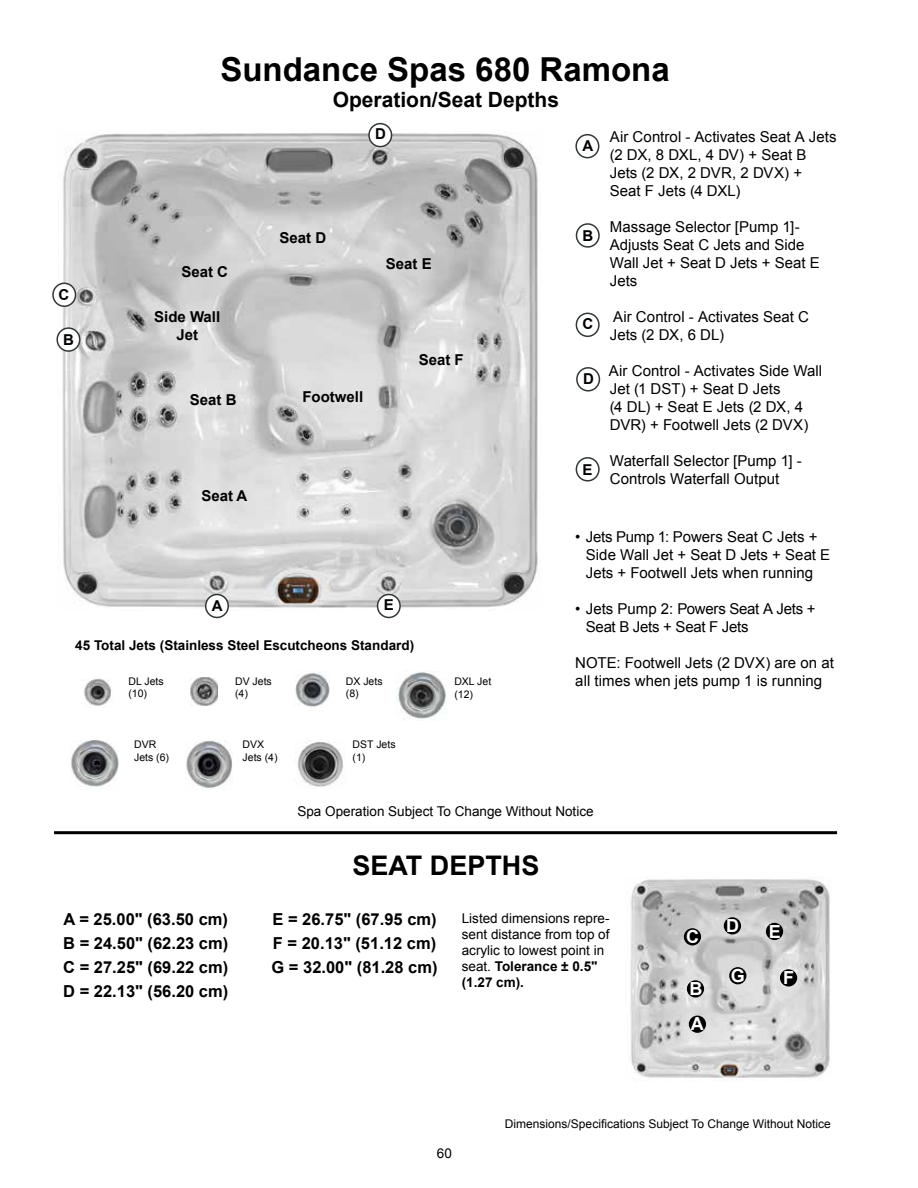
<style>
.page{position:relative;width:918px;height:1188px;background:#fff}
.page>*{position:absolute;margin:0;border:0;box-sizing:border-box;transform-origin:0 0}
.t1{font:700 33px "Arial";color:#000}
.t2{font:700 27px "Arial";color:#000}
.t3{font:700 21px "Arial";color:#000}
.t4{font:700 18px "Arial";color:#fff}
.t5{font:700 16.5px "Arial";color:#000}
.t6{font:15px/18px "Arial";color:#000}
.t7{font:700 15px/18px "Arial";color:#000;text-align:center}
.t8{font:700 15px "Arial";color:#000}
.t9{font:13.5px/16.2px "Arial";color:#000}
.t10{font:700 13.5px "Arial";color:#000}
.t11{font:12px "Arial";color:#000}
.t12{font:10.5px/12.6px "Arial";color:#000}
.s1{font-weight:700}
</style>
<div class="page">
<div style="left:575px;top:134px;width:24px;height:24px;border:2px solid #303837;border-radius:50%"></div>
<div style="left:576px;top:223px;width:24px;height:25px;border:2px solid #303837;border-radius:50%"></div>
<div style="left:576px;top:313px;width:24px;height:24px;border:2px solid #303837;border-radius:50%"></div>
<div style="left:576px;top:367px;width:24px;height:25px;border:2px solid #303837;border-radius:50%"></div>
<div style="left:576px;top:457px;width:24px;height:25px;border:2px solid #303837;border-radius:50%"></div>
<img style="left:58px;top:131px;width:480px;height:479px">
<div style="left:206px;top:595px;width:22px;height:22px;background:#fff;border-radius:50%"></div>
<div style="left:205px;top:594px;width:24px;height:24px;border:2px solid #303837;border-radius:50%"></div>
<div style="left:57px;top:328px;width:23px;height:23px;background:#fff;border-radius:50%"></div>
<div style="left:56px;top:327px;width:24px;height:25px;border:2px solid #303837;border-radius:50%"></div>
<div style="left:53px;top:283px;width:23px;height:23px;background:#fff;border-radius:50%"></div>
<div style="left:52px;top:283px;width:24px;height:24px;border:2px solid #303837;border-radius:50%"></div>
<div style="left:369px;top:124px;width:23px;height:23px;background:#fff;border-radius:50%"></div>
<div style="left:368px;top:123px;width:24px;height:24px;border:2px solid #303837;border-radius:50%"></div>
<div style="left:378px;top:595px;width:22px;height:22px;background:#fff;border-radius:50%"></div>
<div style="left:377px;top:594px;width:24px;height:24px;border:2px solid #303837;border-radius:50%"></div>
<hr style="left:54px;top:831px;width:783px;height:3px;background:#000">
<img style="left:294px;top:671px;width:35px;height:36px">
<img style="left:396px;top:671px;width:50px;height:50px">
<img style="left:83px;top:678px;width:29px;height:29px">
<img style="left:186px;top:740px;width:46px;height:48px">
<img style="left:297px;top:740px;width:47px;height:47px">
<img style="left:190px;top:677px;width:28px;height:29px">
<img style="left:71px;top:740px;width:48px;height:50px">
<img style="left:630px;top:879px;width:200px;height:202px">
<div style="left:684px;top:928px;width:17px;height:17px;background:#000;border-radius:50%"></div>
<div style="left:724px;top:917px;width:17px;height:17px;background:#000;border-radius:50%"></div>
<div style="left:780px;top:969px;width:17px;height:18px;background:#000;border-radius:50%"></div>
<div style="left:766px;top:923px;width:17px;height:17px;background:#000;border-radius:50%"></div>
<div style="left:729px;top:967px;width:17px;height:17px;background:#000;border-radius:50%"></div>
<div style="left:689px;top:1016px;width:17px;height:17px;background:#000;border-radius:50%"></div>
<div style="left:687px;top:980px;width:17px;height:18px;background:#000;border-radius:50%"></div>
<h1 class="t1" style="left:220px;top:47px;width:451px">Sundance Spas 680 Ramona</h1>
<h3 class="t3" style="left:333px;top:86px;width:228px">Operation/Seat Depths</h3>
<p class="t8" style="left:59px;top:285px;width:12px">C</p>
<p class="t8" style="left:63px;top:330px;width:12px">B</p>
<p class="t8" style="left:375px;top:124px;width:12px">D</p>
<p class="t7" style="left:181px;top:263px;width:48px">Seat C</p>
<p class="t7" style="left:154px;top:308px;width:68px">Side Wall<br>Jet</p>
<p class="t7" style="left:190px;top:391px;width:48px">Seat B</p>
<p class="t7" style="left:280px;top:229px;width:48px">Seat D</p>
<p class="t7" style="left:386px;top:255px;width:47px">Seat E</p>
<p class="t7" style="left:302px;top:388px;width:62px">Footwell</p>
<p class="t7" style="left:419px;top:351px;width:47px">Seat F</p>
<p class="t7" style="left:201px;top:487px;width:48px">Seat A</p>
<p class="t8" style="left:384px;top:594px;width:12px">E</p>
<p class="t10" style="left:75px;top:636px;width:340px">45 Total Jets (Stainless Steel Escutcheons Standard)</p>
<p class="t8" style="left:212px;top:596px;width:12px">A</p>
<p class="t12" style="left:128px;top:675px;width:37px">DL Jets (10)</p>
<p class="t12" style="left:346px;top:675px;width:38px">DX Jets (8)</p>
<p class="t12" style="left:454px;top:675px;width:38px">DXL Jet (12)</p>
<p class="t12" style="left:235px;top:675px;width:38px">DV Jets (4)</p>
<p class="t12" style="left:134px;top:738px;width:37px">DVR<br>Jets (6)</p>
<p class="t12" style="left:243px;top:738px;width:37px">DVX<br>Jets (4)</p>
<p class="t12" style="left:353px;top:738px;width:44px">DST Jets (1)</p>
<p class="t8" style="left:582px;top:136px;width:12px">A</p>
<p class="t8" style="left:582px;top:226px;width:12px">B</p>
<p class="t8" style="left:582px;top:314px;width:12px">C</p>
<p class="t8" style="left:583px;top:369px;width:12px">D</p>
<p class="t8" style="left:583px;top:459px;width:12px">E</p>
<p class="t6" style="left:610px;top:128px;width:228px">Air Control - Activates Seat A Jets (2 DX, 8 DXL, 4 DV) + Seat B<br>Jets (2 DX, 2 DVR, 2 DVX) +<br>Seat F Jets (4 DXL)</p>
<p class="t6" style="left:610px;top:218px;width:212px">Massage Selector [Pump 1]-<br>Adjusts Seat C Jets and Side<br>Wall Jet + Seat D Jets + Seat E<br>Jets</p>
<p class="t6" style="left:610px;top:308px;width:201px">Air Control - Activates Seat C<br>Jets (2 DX, 6 DL)</p>
<p class="t6" style="left:609px;top:362px;width:215px">Air Control - Activates Side Wall<br>Jet (1 DST) + Seat D Jets<br>(4 DL) + Seat E Jets (2 DX, 4<br>DVR) + Footwell Jets (2 DVX)</p>
<p class="t6" style="left:610px;top:452px;width:194px">Waterfall Selector [Pump 1] -<br>Controls Waterfall Output</p>
<p class="t6" style="left:586px;top:528px;width:246px;text-indent:-10px">• Jets Pump 1: Powers Seat C Jets +<br>Side Wall Jet + Seat D Jets + Seat E<br>Jets + Footwell Jets when running</p>
<p class="t6" style="left:586px;top:600px;width:231px;text-indent:-10px">• Jets Pump 2: Powers Seat A Jets +<br>Seat B Jets + Seat F Jets</p>
<p class="t6" style="left:575px;top:654px;width:260px">NOTE: Footwell Jets (2 DVX) are on at all times when jets pump 1 is running</p>
<p class="t9" style="left:297px;top:803px;width:298px">Spa Operation Subject To Change Without Notice</p>
<h2 class="t2" style="left:352px;top:848px;width:189px">SEAT DEPTHS</h2>
<p class="t5" style="left:64px;top:908px;width:166px">A = 25.00" (63.50 cm)</p>
<p class="t5" style="left:272px;top:908px;width:166px">E = 26.75" (67.95 cm)</p>
<p class="t9" style="left:462px;top:910px;width:149px">Listed dimensions repre&shy;sent distance from top of acrylic to lowest point in seat. <span class="s1">Tolerance ± 0.5" (1.27 cm).</span></p>
<p class="t5" style="left:63px;top:932px;width:167px">B = 24.50" (62.23 cm)</p>
<p class="t5" style="left:273px;top:932px;width:165px">F = 20.13" (51.12 cm)</p>
<p class="t5" style="left:63px;top:956px;width:167px">C = 27.25" (69.22 cm)</p>
<p class="t5" style="left:272px;top:956px;width:168px">G = 32.00" (81.28 cm)</p>
<p class="t5" style="left:63px;top:980px;width:167px">D = 22.13" (56.20 cm)</p>
<p class="t4" style="left:686px;top:925px;width:14px">C</p>
<p class="t4" style="left:689px;top:977px;width:14px">B</p>
<p class="t4" style="left:691px;top:1011px;width:14px">A</p>
<p class="t4" style="left:726px;top:914px;width:14px">D</p>
<p class="t4" style="left:731px;top:964px;width:16px">G</p>
<p class="t4" style="left:769px;top:920px;width:14px">E</p>
<p class="t4" style="left:783px;top:966px;width:12px">F</p>
<p class="t9" style="left:437px;top:1145px;width:17px">60</p>
<p class="t11" style="left:505px;top:1116px;width:327px">Dimensions/Specifications Subject To Change Without Notice</p>
</div>
